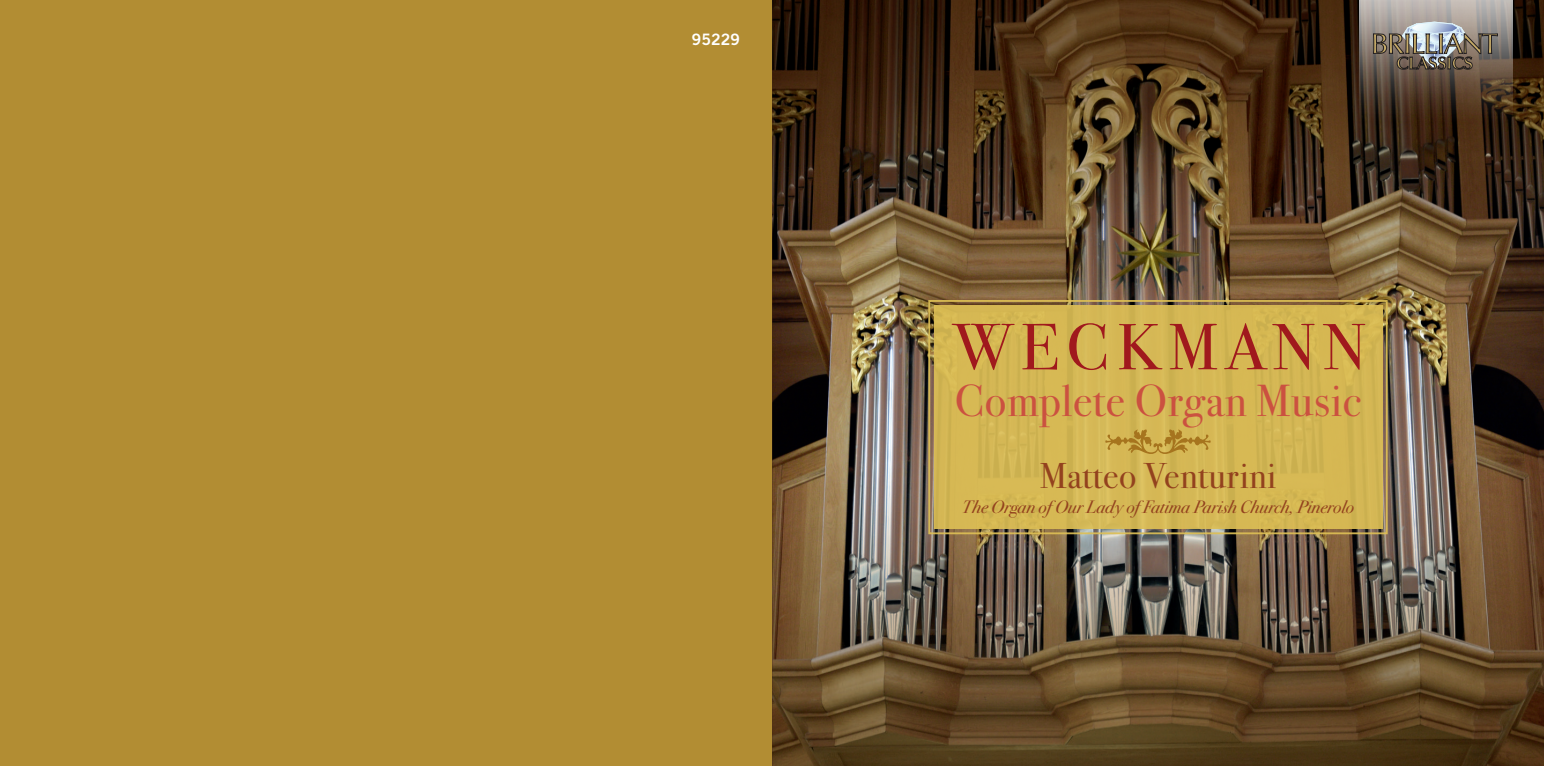
<style>
.page{position:relative;width:1544px;height:766px;background:#fff}
.page>*{position:absolute;margin:0;border:0;box-sizing:border-box;transform-origin:0 0}
.BC_1st_para_text{font:65.25px "Bodoni Sev ITC";letter-spacing:.12em;color:#a0191d}
.BC_1st_para_text-2{font:45px "Bodoni Sev ITC";letter-spacing:.015em;color:#cb5140}
.BC_1st_para_text-3{font:36px "Bodoni Sev ITC";letter-spacing:.01em;color:#93421e}
.BC_1st_para_text-4{font:italic 18px "Bodoni Sev ITC";color:#93421e}
.t1{font:15.75px "Trade Gothic Bold Two";color:#fff}
</style>
<div class="page">
<img style="left:772px;top:0;width:771px;height:765px">
<div style="left:0;top:0;width:772px;height:765px;background:#b28d33"></div>
<img style="left:1359px;top:0;width:153px;height:121px">
<svg style="left:1373px;top:22px;width:124px;height:48px;background:#87827c"></svg>
<svg style="left:927px;top:299px;width:461px;height:236px;background:#cfb253"></svg>
<div style="left:934px;top:305px;width:448px;height:223px;border:6px solid #ddbf55"></div>
<svg style="left:1105px;top:429px;width:105px;height:25px;background:#c6a244"></svg>
<p class="t1" style="left:692px;top:29px;width:50px">95229</p>
<p class="BC_1st_para_text" style="left:953px;top:308px;width:414px">WECKMANN</p>
<p class="BC_1st_para_text-2" style="left:954px;top:374px;width:408px">Complete Organ Music</p>
<p class="BC_1st_para_text-3" style="left:1039px;top:454px;width:238px">Matteo Venturini</p>
<p class="BC_1st_para_text-4" style="left:961px;top:496px;width:394px">The Organ of Our Lady of Fatima Parish Church, Pinerolo</p>
</div>
